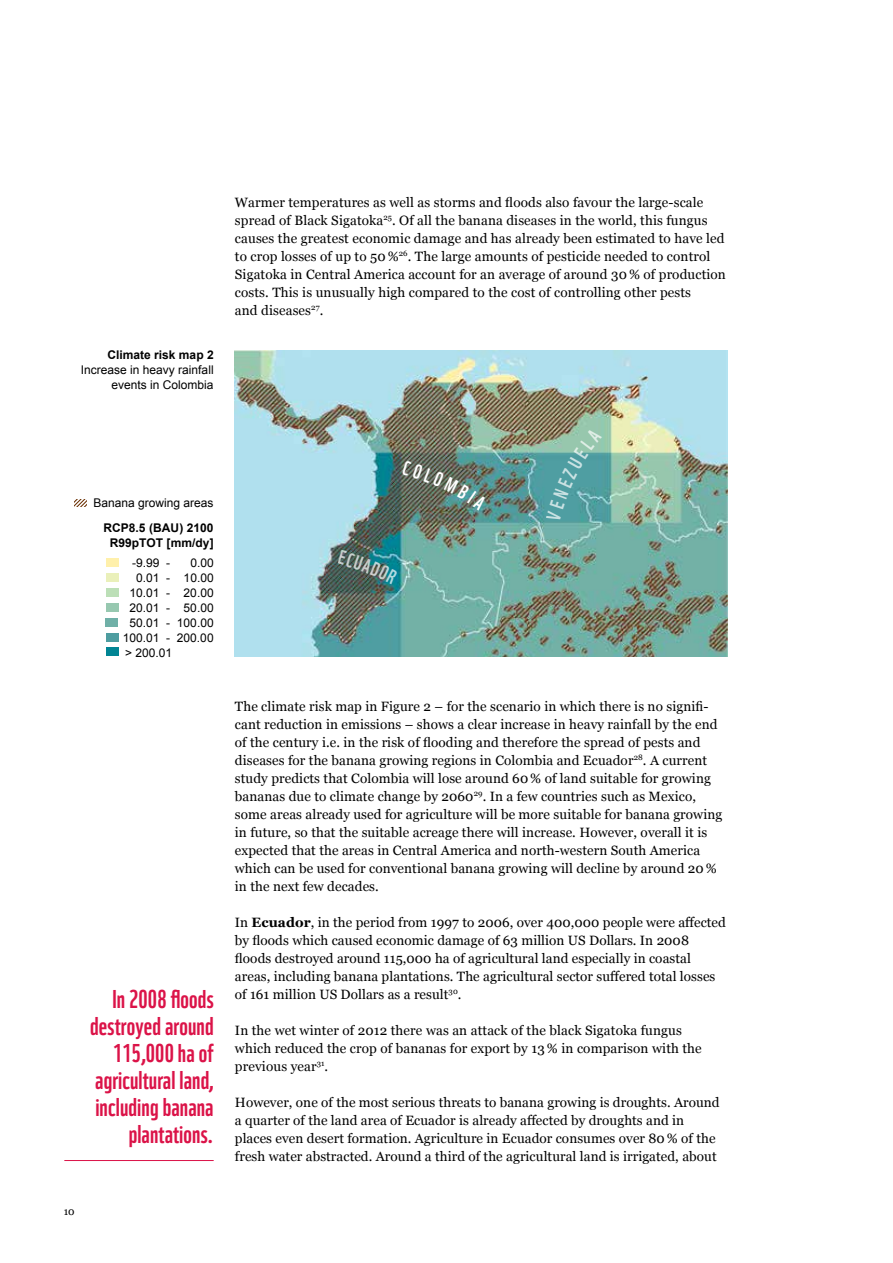
<style>
.page{position:relative;width:893px;height:1263px;background:#fff}
.page>*{position:absolute;margin:0;border:0;box-sizing:border-box;transform-origin:0 0}
.t1{font:25.05px/27px "WWF";letter-spacing:.005em;color:#db1348;text-align:right}
.t2{font:13.5px/18px "Georgia";letter-spacing:.005em;color:#000}
.t3{font:12px/15px "Arial";color:#000;text-align:right}
.t4{font:700 12px/15px "Arial";letter-spacing:.005em;color:#000;text-align:center}
.t5{font:10.5px "Georgia";color:#000}
.s1{font-weight:700}
</style>
<div class="page">
<img style="left:235px;top:351px;width:492px;height:306px">
<hr style="left:64px;top:1160px;width:150px;height:1px;background:#db1348">
<svg style="left:75px;top:499px;width:12px;height:8px"></svg>
<div style="left:106px;top:558px;width:12px;height:9px;background:#fff0ab"></div>
<div style="left:106px;top:573px;width:13px;height:9px;background:#eaf0ba"></div>
<div style="left:106px;top:588px;width:12px;height:9px;background:#bcdfb7"></div>
<div style="left:106px;top:603px;width:12px;height:9px;background:#97c8b0"></div>
<div style="left:106px;top:618px;width:12px;height:9px;background:#70b0a7"></div>
<div style="left:106px;top:633px;width:13px;height:9px;background:#4e9da0"></div>
<div style="left:106px;top:648px;width:12px;height:8px;background:#018594"></div>
<img style="left:402px;top:460px;width:85px;height:50px">
<svg style="left:546px;top:428px;width:56px;height:94px;background:#62a6a1"></svg>
<svg style="left:338px;top:550px;width:60px;height:34px;background:#376968"></svg>
<p class="t4" style="left:108px;top:348px;width:108px">Climate risk map 2</p>
<p class="t3" style="left:81px;top:363px;width:134px">Increase in heavy rainfall events in Colombia</p>
<p class="t2" style="left:235px;top:192px;width:492px">Warmer temperatures as well as storms and floods also favour the large-scale spread of Black Sigatoka<sup>25</sup>. Of all the banana diseases in the world, this fungus causes the greatest economic damage and has already been estimated to have led to crop losses of up to 50 %<sup>26</sup>. The large amounts of pesticide needed to control Sigatoka in Central America account for an average of around 30 % of production costs. This is unusually high compared to the cost of controlling other pests<br>and diseases<sup>27</sup>.</p>
<p class="t3" style="left:94px;top:495px;width:122px">Banana growing areas</p>
<p class="t4" style="left:103px;top:521px;width:112px">RCP8.5 (BAU) 2100<br>R99pTOT [mm/dy]</p>
<p class="t3" style="left:132px;top:555px;width:40px">-9.99 -</p>
<p class="t3" style="left:190px;top:555px;width:25px">0.00</p>
<p class="t3" style="left:136px;top:570px;width:79px">0.01 - 10.00</p>
<p class="t3" style="left:130px;top:585px;width:86px">10.01 - 20.00</p>
<p class="t3" style="left:130px;top:600px;width:86px">20.01 - 50.00</p>
<p class="t3" style="left:130px;top:615px;width:86px">50.01 - 100.00</p>
<p class="t3" style="left:123px;top:630px;width:92px">100.01 - 200.00</p>
<p class="t3" style="left:125px;top:645px;width:49px">&gt; 200.01</p>
<h1 class="t1" style="left:90px;top:983px;width:125px">In 2008 floods destroyed around<br>115,000 ha of agricultural land, including banana plantations.</h1>
<p class="t5" style="left:64px;top:1203px;width:12px">10</p>
<p class="t2" style="left:235px;top:696px;width:489px">The climate risk map in Figure 2 – for the scenario in which there is no signifi&shy;cant reduction in emissions – shows a clear increase in heavy rainfall by the end of the century i.e. in the risk of flooding and therefore the spread of pests and diseases for the banana growing regions in Colombia and Ecuador<sup>28</sup>. A current study predicts that Colombia will lose around 60 % of land suitable for growing bananas due to climate change by 2060<sup>29</sup>. In a few countries such as Mexico, some areas already used for agriculture will be more suitable for banana growing in future, so that the suitable acreage there will increase. However, overall it is expected that the areas in Central America and north-western South America which can be used for conventional banana growing will decline by around 20 % in the next few decades.</p>
<p class="t2" style="left:235px;top:912px;width:492px">In <span class="s1">Ecuador</span>, in the period from 1997 to 2006, over 400,000 people were affected by floods which caused economic damage of 63 million US Dollars. In 2008 floods destroyed around 115,000 ha of agricultural land especially in coastal areas, including banana plantations. The agricultural sector suffered total losses of 161 million US Dollars as a result<sup>30</sup>.</p>
<p class="t2" style="left:235px;top:1020px;width:468px">In the wet winter of 2012 there was an attack of the black Sigatoka fungus which reduced the crop of bananas for export by 13 % in comparison with the previous year<sup>31</sup>.</p>
<p class="t2" style="left:235px;top:1092px;width:486px">However, one of the most serious threats to banana growing is droughts. Around a quarter of the land area of Ecuador is already affected by droughts and in places even desert formation. Agriculture in Ecuador consumes over 80 % of the fresh water abstracted. Around a third of the agricultural land is irrigated, about</p>
</div>
